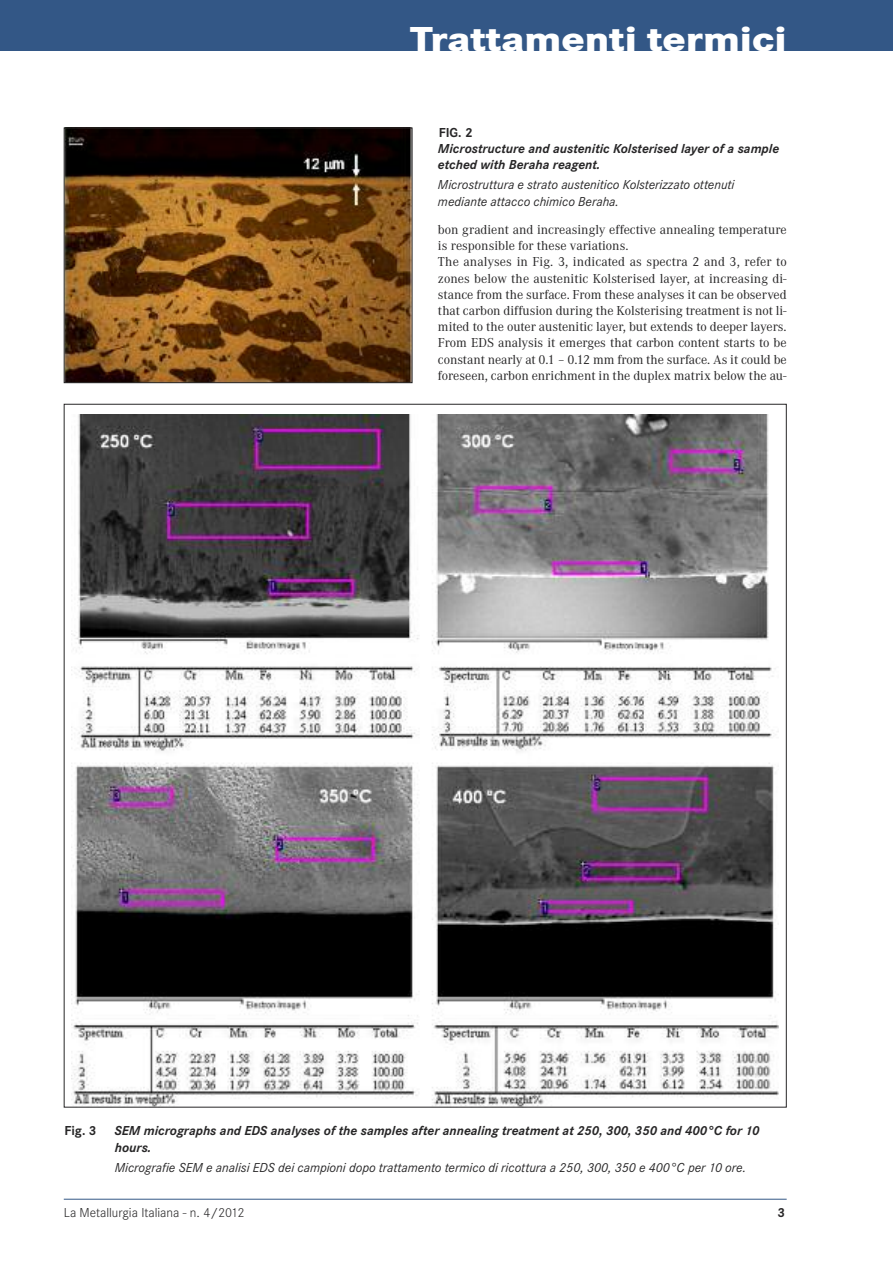
<style>
.page{position:relative;width:893px;height:1263px;background:#fff}
.page>*{position:absolute;margin:0;border:0;box-sizing:border-box;transform-origin:0 0}
.t1{font:800 36px "Corporate S";color:#fff;scale:1.14 1}
.t2{font:13.5px/16.2px "Corporate A";color:#272627}
.t3{font:italic 13.5px/16.2px "Corporate S";color:#272627}
.t4{font:italic 700 13.5px/16.2px "Corporate S";color:#272627}
.t5{font:300 13.5px "Corporate S";color:#272627}
.t6{font:700 13.5px "Corporate S";color:#272627}
</style>
<div class="page">
<div style="left:0;top:0;width:893px;height:51px;background:#335786"></div>
<hr style="left:64px;top:1199px;width:723px;height:1px;background:#335786">
<img style="left:66px;top:130px;width:344px;height:251px">
<div style="left:64px;top:128px;width:348px;height:255px;border:1px solid #272627"></div>
<img style="left:72px;top:415px;width:707px;height:690px">
<h1 class="t1" style="left:410px;top:18px;width:332px">Trattamenti termici</h1>
<p class="t6" style="left:439px;top:124px;width:35px">FIG. 2</p>
<p class="t4" style="left:438px;top:140px;width:343px">Microstructure and austenitic Kolsterised layer of a sample etched with Beraha reagent.</p>
<p class="t3" style="left:438px;top:177px;width:298px">Microstruttura e strato austenitico Kolsterizzato ottenuti mediante attacco chimico Beraha.</p>
<p class="t2" style="left:438px;top:221px;width:350px">bon gradient and increasingly effective annealing temperature is responsible for these variations.<br>The analyses in Fig. 3, indicated as spectra 2 and 3, refer to zones below the austenitic Kolsterised layer, at increasing di&shy;stance from the surface. From these analyses it can be observed that carbon diffusion during the Kolsterising treatment is not li&shy;mited to the outer austenitic layer, but extends to deeper layers.<br>From EDS analysis it emerges that carbon content starts to be constant nearly at 0.1 – 0.12 mm from the surface. As it could be foreseen, carbon enrichment in the duplex matrix below the au-</p>
<p class="t6" style="left:65px;top:1123px;width:34px">Fig. 3</p>
<p class="t4" style="left:115px;top:1122px;width:646px">SEM micrographs and EDS analyses of the samples after annealing treatment at 250, 300, 350 and 400°C for 10 hours.</p>
<p class="t3" style="left:115px;top:1159px;width:633px">Micrografie SEM e analisi EDS dei campioni dopo trattamento termico di ricottura a 250, 300, 350 e 400°C per 10 ore.</p>
<p class="t5" style="left:64px;top:1204px;width:182px">La Metallurgia Italiana - n. 4/2012</p>
<p class="t6" style="left:778px;top:1204px;width:9px">3</p>
</div>
